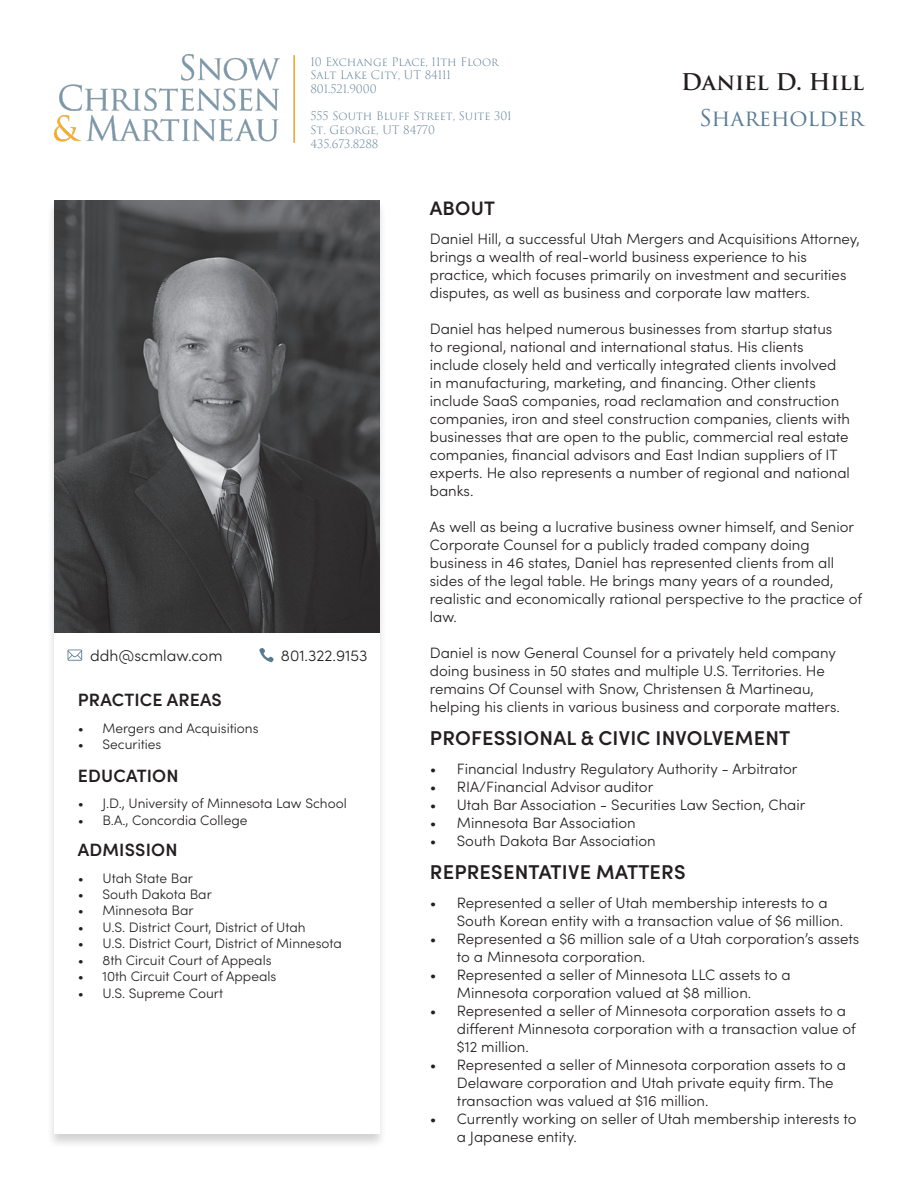
<style>
.page{position:relative;width:918px;height:1188px;background:#fff}
.page>*{position:absolute;margin:0;border:0;box-sizing:border-box;transform-origin:0 0}
.t1{font:600 22.5px "Trajan Pro 3";letter-spacing:-.005em;color:#231f20}
.t2{font:22.5px "Trajan Pro 3";letter-spacing:-.01em;color:#587b93}
.t3{font:600 19.95px "Sofia Pro";letter-spacing:.01em;color:#231f20}
.Headers{font:600 19.5px "Sofia Pro";letter-spacing:.01em;color:#231f20}
.Headers-2{font:600 17.85px "Sofia Pro";letter-spacing:.01em;color:#231f20}
.t4{font:300 15.75px "Sofia Pro";color:#231f20}
.Paragraph_Style_1{font:300 15px/18px "Sofia Pro";color:#231f20}
.t5{font:300 13.65px "Sofia Pro";color:#231f20}
.t6{font:300 11.4px/13.6px "Trajan Pro 3";color:#587b93}
</style>
<div class="page">
<img style="left:54px;top:54px;width:240px;height:88px">
<div style="left:46px;top:199px;width:341px;height:950px;background:#231f20;opacity:.2"></div>
<div style="left:54px;top:201px;width:325px;height:933px;background:#fff"></div>
<img style="left:54px;top:201px;width:325px;height:431px">
<svg style="left:259px;top:648px;width:15px;height:14px"></svg>
<svg style="left:68px;top:650px;width:14px;height:11px"></svg>
<p class="t6" style="left:310px;top:55px;width:190px">10 Exchange Place, 11th Floor<br>Salt Lake City, UT 84111<br>801.521.9000</p>
<p class="t6" style="left:310px;top:110px;width:203px">555 South Bluff Street, Suite 301<br>St. George, UT 84770<br>435.673.8288</p>
<p class="Headers" style="left:430px;top:193px;width:67px">ABOUT</p>
<p class="t1" style="left:681px;top:65px;width:184px">Daniel D. Hill</p>
<p class="t2" style="left:699px;top:102px;width:166px">SHAREHOLDER</p>
<p class="t4" style="left:90px;top:644px;width:134px">ddh@scmlaw.com</p>
<p class="t4" style="left:281px;top:644px;width:88px">801.322.9153</p>
<p class="Headers-2" style="left:78px;top:686px;width:146px">PRACTICE AREAS</p>
<p class="t5" style="left:78px;top:718px;width:182px">• Mergers and Acquisitions</p>
<p class="t5" style="left:78px;top:735px;width:85px">• Securities</p>
<p class="Headers-2" style="left:78px;top:762px;width:102px">EDUCATION</p>
<p class="t5" style="left:78px;top:794px;width:271px">• J.D., University of Minnesota Law School</p>
<p class="t5" style="left:78px;top:810px;width:171px">• B.A., Concordia College</p>
<p class="Headers-2" style="left:78px;top:836px;width:101px">ADMISSION</p>
<p class="t5" style="left:78px;top:868px;width:117px">• Utah State Bar</p>
<p class="t5" style="left:78px;top:884px;width:136px">• South Dakota Bar</p>
<p class="t5" style="left:78px;top:901px;width:117px">• Minnesota Bar</p>
<p class="t5" style="left:78px;top:917px;width:230px">• U.S. District Court, District of Utah</p>
<p class="t5" style="left:78px;top:934px;width:266px">• U.S. District Court, District of Minnesota</p>
<p class="t5" style="left:78px;top:950px;width:195px">• 8th Circuit Court of Appeals</p>
<p class="t5" style="left:78px;top:967px;width:200px">• 10th Circuit Court of Appeals</p>
<p class="t5" style="left:78px;top:983px;width:147px">• U.S. Supreme Court</p>
<p class="Paragraph_Style_1" style="left:430px;top:229px;width:432px">Daniel Hill, a successful Utah Mergers and Acquisitions Attorney, brings a wealth of real-world business experience to his practice, which focuses primarily on investment and securities disputes, as well as business and corporate law matters.</p>
<p class="Paragraph_Style_1" style="left:430px;top:319px;width:422px">Daniel has helped numerous businesses from startup status<br>to regional, national and international status. His clients include closely held and vertically integrated clients involved in manufacturing, marketing, and financing. Other clients include SaaS companies, road reclamation and construction companies, iron and steel construction companies, clients with businesses that are open to the public, commercial real estate companies, financial advisors and East Indian suppliers of IT experts. He also represents a number of regional and national banks.</p>
<p class="Paragraph_Style_1" style="left:430px;top:517px;width:434px">As well as being a lucrative business owner himself, and Senior Corporate Counsel for a publicly traded company doing business in 46 states, Daniel has represented clients from all sides of the legal table. He brings many years of a rounded, realistic and economically rational perspective to the practice of law.</p>
<p class="Paragraph_Style_1" style="left:430px;top:643px;width:412px">Daniel is now General Counsel for a privately held company doing business in 50 states and multiple U.S. Territories. He remains Of Counsel with Snow, Christensen &amp; Martineau, helping his clients in various business and corporate matters.</p>
<p class="t3" style="left:430px;top:723px;width:362px">PROFESSIONAL &amp; CIVIC INVOLVEMENT</p>
<p class="Paragraph_Style_1" style="left:430px;top:759px;width:369px">• Financial Industry Regulatory Authority - Arbitrator</p>
<p class="Paragraph_Style_1" style="left:430px;top:777px;width:225px">• RIA/Financial Advisor auditor</p>
<p class="Paragraph_Style_1" style="left:430px;top:795px;width:377px">• Utah Bar Association - Securities Law Section, Chair</p>
<p class="Paragraph_Style_1" style="left:430px;top:813px;width:208px">• Minnesota Bar Association</p>
<p class="Paragraph_Style_1" style="left:430px;top:831px;width:227px">• South Dakota Bar Association</p>
<p class="t3" style="left:430px;top:857px;width:257px">REPRESENTATIVE MATTERS</p>
<p class="Paragraph_Style_1" style="left:457px;top:893px;width:388px;text-indent:-27px">• Represented a seller of Utah membership interests to a<br>South Korean entity with a transaction value of $6 million.</p>
<p class="Paragraph_Style_1" style="left:457px;top:929px;width:404px;text-indent:-27px">• Represented a $6 million sale of a Utah corporation’s assets to a Minnesota corporation.</p>
<p class="Paragraph_Style_1" style="left:457px;top:965px;width:335px;text-indent:-27px">• Represented a seller of Minnesota LLC assets to a<br>Minnesota corporation valued at $8 million.</p>
<p class="Paragraph_Style_1" style="left:457px;top:1001px;width:400px;text-indent:-27px">• Represented a seller of Minnesota corporation assets to a different Minnesota corporation with a transaction value of $12 million.</p>
<p class="Paragraph_Style_1" style="left:457px;top:1055px;width:391px;text-indent:-27px">• Represented a seller of Minnesota corporation assets to a<br>Delaware corporation and Utah private equity firm. The transaction was valued at $16 million.</p>
<p class="Paragraph_Style_1" style="left:457px;top:1109px;width:401px;text-indent:-27px">• Currently working on seller of Utah membership interests to a Japanese entity.</p>
</div>
